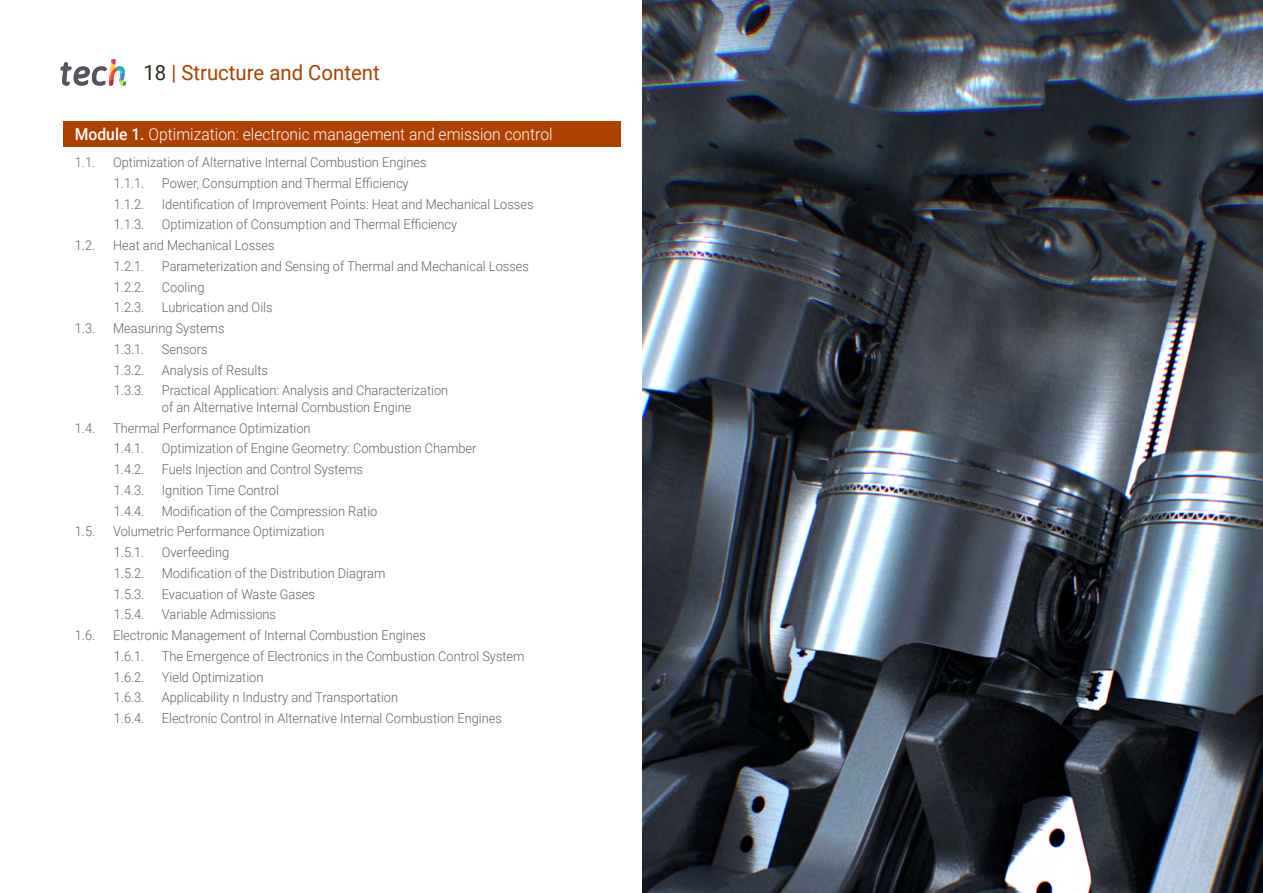
<style>
.page{position:relative;width:1263px;height:893px;background:#fff}
.page>*{position:absolute;margin:0;border:0;box-sizing:border-box;transform-origin:0 0}
.t1{font:21px "Roboto";color:#ae4000}
.t2{font:300 16.5px "Roboto";color:#fff;scale:.95 1}
.t3{font:300 13.5px/20.7px "Roboto";color:#61646a;scale:.95 1}
.s1{color:#312e20}
.s2{font-weight:500}
</style>
<div class="page">
<img style="left:642px;top:0;width:621px;height:893px">
<div style="left:64px;top:121px;width:557px;height:25px;background:#ae4000"></div>
<svg style="left:61px;top:59px;width:65px;height:27px"></svg>
<h1 class="t1" style="left:144px;top:57px;width:238px"><span class="s1">18</span> | Structure and Content</h1>
<p class="t2" style="left:75px;top:123px;width:504px"><span class="s2">Module 1.</span> Optimization: electronic management and emission control</p>
<p class="t3" style="left:75px;top:151px;width:23px">1.1.</p>
<p class="t3" style="left:113px;top:151px;width:331px">Optimization of Alternative Internal Combustion Engines<br>1.1.1.</p>
<p class="t3" style="left:162px;top:172px;width:261px">Power, Consumption and Thermal Efficiency</p>
<p class="t3" style="left:114px;top:193px;width:34px">1.1.2.</p>
<p class="t3" style="left:162px;top:193px;width:393px">Identification of Improvement Points: Heat and Mechanical Losses</p>
<p class="t3" style="left:114px;top:214px;width:34px">1.1.3.</p>
<p class="t3" style="left:162px;top:214px;width:312px">Optimization of Consumption and Thermal Efficiency</p>
<p class="t3" style="left:75px;top:234px;width:23px">1.2.</p>
<p class="t3" style="left:113px;top:234px;width:172px">Heat and Mechanical Losses<br>1.2.1.</p>
<p class="t3" style="left:162px;top:255px;width:388px">Parameterization and Sensing of Thermal and Mechanical Losses</p>
<p class="t3" style="left:114px;top:276px;width:34px">1.2.2.</p>
<p class="t3" style="left:162px;top:276px;width:46px">Cooling</p>
<p class="t3" style="left:114px;top:297px;width:34px">1.2.3.</p>
<p class="t3" style="left:162px;top:297px;width:118px">Lubrication and Oils</p>
<p class="t3" style="left:75px;top:317px;width:23px">1.3.</p>
<p class="t3" style="left:113px;top:317px;width:119px">Measuring Systems<br>1.3.1.</p>
<p class="t3" style="left:162px;top:338px;width:50px">Sensors</p>
<p class="t3" style="left:114px;top:359px;width:34px">1.3.2.</p>
<p class="t3" style="left:162px;top:359px;width:113px">Analysis of Results</p>
<p class="t3" style="left:114px;top:380px;width:34px">1.3.3.</p>
<p class="t3" style="left:162px;top:382px;width:303px;line-height:16.5px">Practical Application: Analysis and Characterization of an Alternative Internal Combustion Engine</p>
<p class="t3" style="left:75px;top:417px;width:23px">1.4.</p>
<p class="t3" style="left:113px;top:417px;width:209px">Thermal Performance Optimization<br>1.4.1.</p>
<p class="t3" style="left:162px;top:438px;width:333px">Optimization of Engine Geometry: Combustion Chamber</p>
<p class="t3" style="left:114px;top:458px;width:34px">1.4.2.</p>
<p class="t3" style="left:162px;top:458px;width:213px">Fuels Injection and Control Systems</p>
<p class="t3" style="left:114px;top:479px;width:34px">1.4.3.</p>
<p class="t3" style="left:162px;top:479px;width:125px">Ignition Time Control</p>
<p class="t3" style="left:114px;top:500px;width:34px">1.4.4.</p>
<p class="t3" style="left:162px;top:500px;width:228px">Modification of the Compression Ratio</p>
<p class="t3" style="left:75px;top:521px;width:23px">1.5.</p>
<p class="t3" style="left:113px;top:521px;width:224px">Volumetric Performance Optimization<br>1.5.1.</p>
<p class="t3" style="left:162px;top:541px;width:72px">Overfeeding</p>
<p class="t3" style="left:114px;top:562px;width:34px">1.5.2.</p>
<p class="t3" style="left:162px;top:562px;width:237px">Modification of the Distribution Diagram</p>
<p class="t3" style="left:114px;top:583px;width:34px">1.5.3.</p>
<p class="t3" style="left:162px;top:583px;width:163px">Evacuation of Waste Gases</p>
<p class="t3" style="left:114px;top:604px;width:34px">1.5.4.</p>
<p class="t3" style="left:162px;top:604px;width:122px">Variable Admissions</p>
<p class="t3" style="left:75px;top:624px;width:23px">1.6.</p>
<p class="t3" style="left:113px;top:624px;width:331px">Electronic Management of Internal Combustion Engines<br>1.6.1.</p>
<p class="t3" style="left:162px;top:645px;width:383px">The Emergence of Electronics in the Combustion Control System</p>
<p class="t3" style="left:114px;top:666px;width:34px">1.6.2.</p>
<p class="t3" style="left:162px;top:666px;width:108px">Yield Optimization</p>
<p class="t3" style="left:114px;top:687px;width:34px">1.6.3.</p>
<p class="t3" style="left:162px;top:687px;width:250px">Applicability n Industry and Transportation</p>
<p class="t3" style="left:114px;top:707px;width:34px">1.6.4.</p>
<p class="t3" style="left:162px;top:707px;width:359px">Electronic Control in Alternative Internal Combustion Engines</p>
</div>
